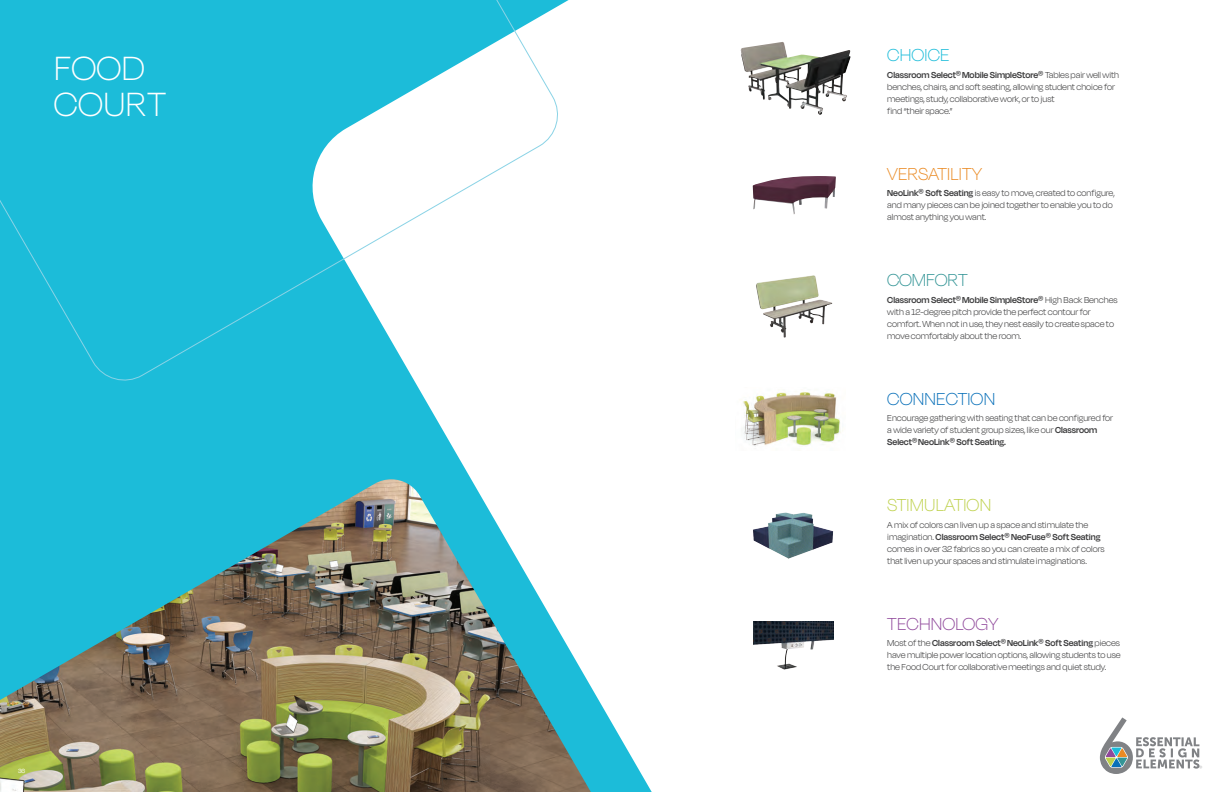
<style>
.page{position:relative;width:1224px;height:792px;background:#1cbcd9}
.page>*{position:absolute;margin:0;border:0;box-sizing:border-box;transform-origin:0 0}
.t1{font:100 38.7px/36.3px "Degular Display";letter-spacing:.01em;color:#fff}
.t2{font:100 20px "Degular Display";letter-spacing:.01em;color:#bed14c}
.t3{font:100 20px "Degular Display";letter-spacing:.01em;color:#ea8a23}
.t4{font:100 20px "Degular Display";letter-spacing:.01em;color:#0970b9}
.t5{font:100 20px "Degular Display";letter-spacing:.01em;color:#90499b}
.t6{font:100 20px "Degular Display";letter-spacing:-.01em;color:#349596}
.t7{font:100 20px "Degular Display";letter-spacing:.01em;color:#1cbcd9}
.t8{font:300 10px/12px "Degular Display";color:#3e3e3f}
.t9{font:7px "Degular Display";color:#fff}
.t10{font:100 3.1px "Degular Display";color:#6c6d70}
.s1{font-weight:600}
</style>
<div class="page">
<div style="left:416px;top:0;width:808px;height:792px;background:#fff"></div>
<svg style="left:1100px;top:717px;width:100px;height:57px"></svg>
<svg style="left:0;top:0;width:564px;height:385px"></svg>
<img style="left:0;top:479px;width:591px;height:313px">
<img style="left:741px;top:42px;width:91px;height:73px">
<img style="left:753px;top:176px;width:83px;height:39px">
<img style="left:749px;top:270px;width:90px;height:72px">
<img style="left:735px;top:388px;width:111px;height:63px">
<img style="left:749px;top:495px;width:90px;height:72px">
<img style="left:754px;top:622px;width:80px;height:52px">
<h1 class="t1" style="left:54px;top:49px;width:114px">FOOD<br>COURT</h1>
<p class="t9" style="left:18px;top:767px;width:9px">36</p>
<h2 class="t7" style="left:887px;top:44px;width:64px">CHOICE</h2>
<p class="t8" style="left:887px;top:69px;width:233px"><span class="s1">Classroom Select</span><sup>®</sup> <span class="s1">Mobile SimpleStore</span><sup>®</sup> Tables pair well with benches, chairs, and soft seating, allowing student choice for meetings, study, collaborative work, or to just<br>find “their space.”</p>
<h2 class="t3" style="left:887px;top:163px;width:96px">VERSATILITY</h2>
<p class="t8" style="left:887px;top:187px;width:229px"><span class="s1">NeoLink</span><sup>®</sup> <span class="s1">Soft Seating</span> is easy to move, created to configure, and many pieces can be joined together to enable you to do almost anything you want.</p>
<h2 class="t6" style="left:887px;top:269px;width:82px">COMFORT</h2>
<p class="t8" style="left:887px;top:294px;width:232px"><span class="s1">Classroom Select</span><sup>®</sup> <span class="s1">Mobile SimpleStore</span><sup>®</sup> High Back Benches with a 12-degree pitch provide the perfect contour for comfort. When not in use, they nest easily to create space to move comfortably about the room.</p>
<h2 class="t4" style="left:887px;top:388px;width:109px">CONNECTION</h2>
<p class="t8" style="left:887px;top:412px;width:227px">Encourage gathering with seating that can be configured for a wide variety of student group sizes, like our <span class="s1">Classroom<br>Select</span><sup>®</sup> <span class="s1">NeoLink</span><sup>®</sup> <span class="s1">Soft Seating.</span></p>
<h2 class="t2" style="left:887px;top:494px;width:105px">STIMULATION</h2>
<p class="t8" style="left:887px;top:519px;width:219px">A mix of colors can liven up a space and stimulate the imagination. <span class="s1">Classroom Select</span><sup>®</sup> <span class="s1">NeoFuse</span><sup>®</sup> <span class="s1">Soft Seating </span>comes in over 32 fabrics so you can create a mix of colors that liven up your spaces and stimulate imaginations.</p>
<h2 class="t5" style="left:887px;top:613px;width:112px">TECHNOLOGY</h2>
<p class="t8" style="left:887px;top:637px;width:235px;text-align:justify">Most of the <span class="s1">Classroom Select</span><sup>®</sup> <span class="s1">NeoLink</span><sup>®</sup> <span class="s1">Soft Seating</span> pieces have multiple power location options, allowing students to use the Food Court for collaborative meetings and quiet study.</p>
<p class="t10" style="left:1200px;top:765px;width:4px">®</p>
</div>
